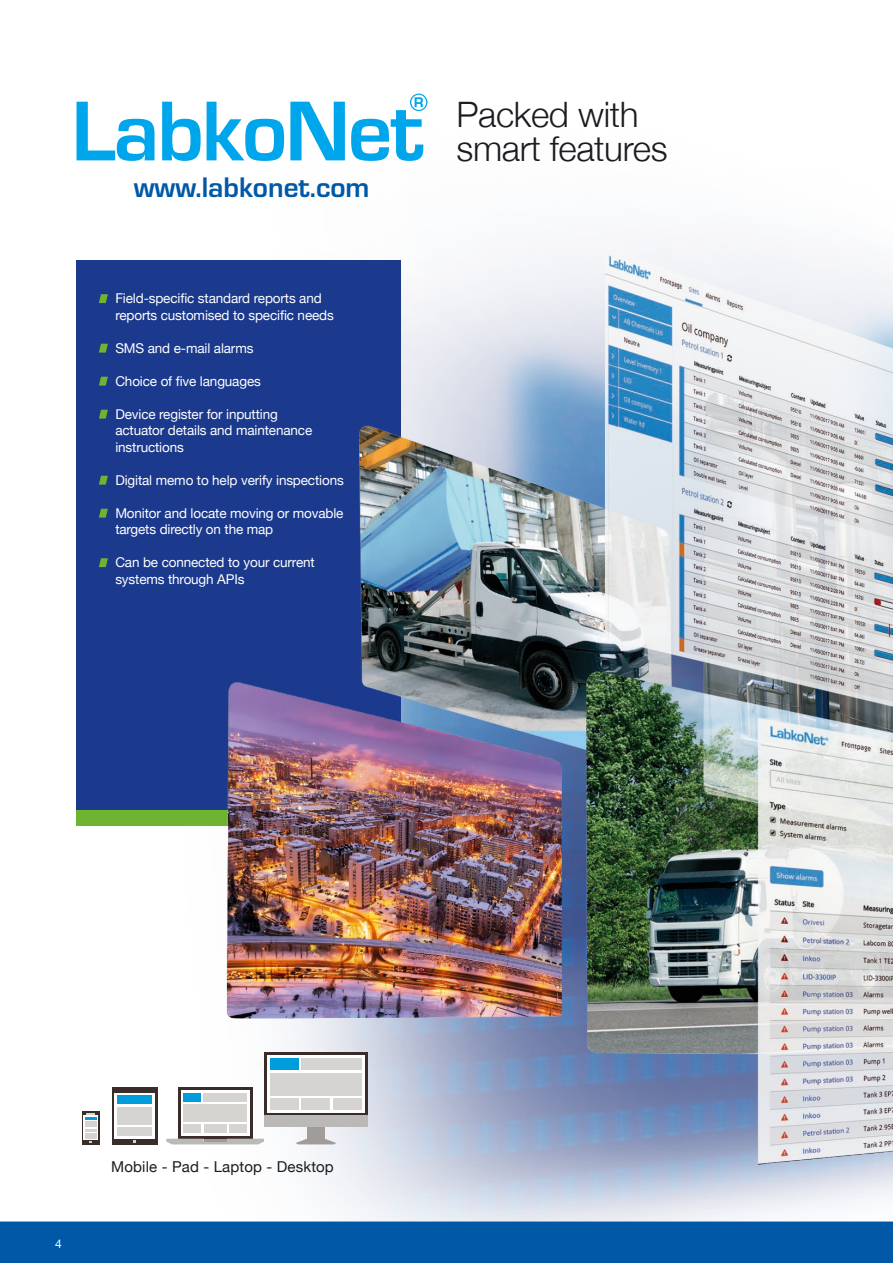
<style>
.page{position:relative;width:893px;height:1263px;background:#fff}
.page>*{position:absolute;margin:0;border:0;box-sizing:border-box;transform-origin:0 0}
.t1{font:300 35.1px/33.8px "Helvetica Neue";letter-spacing:-.01em;color:#1b1c20}
.t2{font:700 29.4px "Eurostile T";color:#0058a7}
.t3{font:15px "Helvetica Neue";letter-spacing:.01em;color:#1b1c20}
.t4{font:13.5px/16.5px "Helvetica Neue";letter-spacing:-.01em;color:#fff}
.t5{font:12px "Helvetica Neue";color:#fff}
</style>
<div class="page">
<div style="left:77px;top:260px;width:324px;height:566px;background:#1b398d"></div>
<div style="left:77px;top:811px;width:324px;height:15px;background:#6fb431"></div>
<img style="left:172px;top:243px;width:721px;height:978px">
<div style="left:178px;top:1087px;width:74px;height:52px;background:#3a2c29"></div>
<svg style="left:181px;top:1090px;width:69px;height:46px"></svg>
<svg style="left:166px;top:1139px;width:98px;height:5px"></svg>
<hr style="left:204px;top:1139px;width:23px;height:2px;background:#a19b99">
<div style="left:184px;top:1093px;width:17px;height:8px;background:#009ddc"></div>
<div style="left:204px;top:1093px;width:43px;height:8px;background:#d6d4d1"></div>
<div style="left:184px;top:1104px;width:63px;height:17px;background:#d6d4d1"></div>
<div style="left:184px;top:1124px;width:17px;height:9px;background:#d6d4d1"></div>
<div style="left:204px;top:1124px;width:23px;height:9px;background:#d6d4d1"></div>
<div style="left:229px;top:1124px;width:18px;height:9px;background:#d6d4d1"></div>
<div style="left:264px;top:1052px;width:104px;height:64px;background:#3a2c29"></div>
<div style="left:264px;top:1116px;width:104px;height:11px;background:#bbb9b7"></div>
<div style="left:307px;top:1127px;width:17px;height:12px;background:#a19b99"></div>
<svg style="left:295px;top:1139px;width:41px;height:5px"></svg>
<div style="left:267px;top:1055px;width:98px;height:58px;background:#fff"></div>
<div style="left:270px;top:1058px;width:29px;height:12px;background:#009ddc"></div>
<div style="left:270px;top:1098px;width:29px;height:12px;background:#d6d4d1"></div>
<div style="left:302px;top:1098px;width:28px;height:12px;background:#d6d4d1"></div>
<div style="left:333px;top:1098px;width:29px;height:12px;background:#d6d4d1"></div>
<div style="left:270px;top:1072px;width:92px;height:23px;background:#d6d4d1"></div>
<div style="left:302px;top:1058px;width:60px;height:12px;background:#d6d4d1"></div>
<div style="left:112px;top:1087px;width:46px;height:57px;background:#3a2c29"></div>
<div style="left:115px;top:1093px;width:40px;height:46px;background:#fff"></div>
<div style="left:118px;top:1095px;width:34px;height:9px;background:#009ddc"></div>
<div style="left:118px;top:1107px;width:34px;height:17px;background:#d6d4d1"></div>
<div style="left:118px;top:1127px;width:34px;height:9px;background:#d6d4d1"></div>
<svg style="left:82px;top:1111px;width:17px;height:33px"></svg>
<svg style="left:84px;top:1116px;width:14px;height:24px"></svg>
<svg style="left:85px;top:1113px;width:12px;height:7px"></svg>
<div style="left:85px;top:1121px;width:12px;height:6px;background:#d6d4d1"></div>
<svg style="left:85px;top:1128px;width:12px;height:3px"></svg>
<div style="left:85px;top:1133px;width:12px;height:6px;background:#d6d4d1"></div>
<svg style="left:99px;top:294px;width:9px;height:9px"></svg>
<svg style="left:99px;top:344px;width:9px;height:9px"></svg>
<svg style="left:99px;top:377px;width:9px;height:9px"></svg>
<svg style="left:99px;top:410px;width:9px;height:9px"></svg>
<svg style="left:99px;top:476px;width:9px;height:9px"></svg>
<svg style="left:99px;top:509px;width:9px;height:9px"></svg>
<svg style="left:99px;top:558px;width:9px;height:9px"></svg>
<svg style="left:77px;top:94px;width:350px;height:67px"></svg>
<div style="left:0;top:1221px;width:893px;height:42px;background:#0058a7"></div>
<h2 class="t2" style="left:134px;top:171px;width:238px">www.labkonet.com</h2>
<p class="t4" style="left:115px;top:291px;width:220px">Field-specific standard reports and reports customised to specific needs</p>
<p class="t4" style="left:115px;top:340px;width:140px">SMS and e-mail alarms</p>
<p class="t4" style="left:115px;top:373px;width:147px">Choice of five languages</p>
<p class="t4" style="left:115px;top:406px;width:198px">Device register for inputting actuator details and maintenance instructions</p>
<p class="t4" style="left:115px;top:472px;width:230px">Digital memo to help verify inspections</p>
<p class="t4" style="left:115px;top:505px;width:230px">Monitor and locate moving or movable targets directly on the map</p>
<p class="t4" style="left:115px;top:555px;width:201px">Can be connected to your current systems through APIs</p>
<h1 class="t1" style="left:456px;top:96px;width:213px">Packed with smart features</h1>
<p class="t5" style="left:55px;top:1235px;width:8px">4</p>
<p class="t3" style="left:111px;top:1155px;width:224px">Mobile - Pad - Laptop - Desktop</p>
</div>
